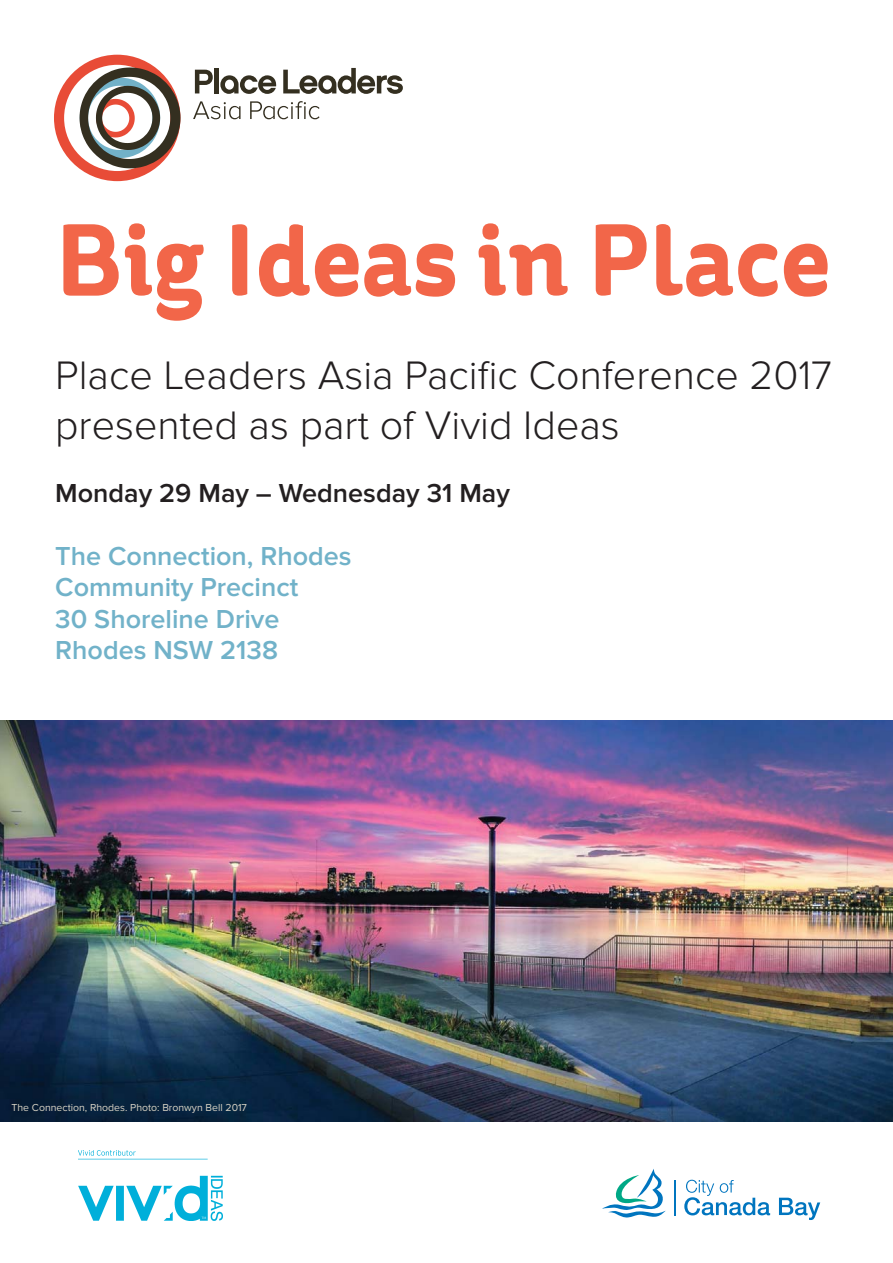
<style>
.page{position:relative;width:893px;height:1263px;background:#fff}
.page>*{position:absolute;margin:0;border:0;box-sizing:border-box;transform-origin:0 0}
.t1{font:700 102px "St Ryde";color:#f26649}
.t2{font:300 41.25px/49.5px "Proxima Nova";color:#231f20}
.t3{font:600 27px/31.5px "Proxima Nova";color:#71b2c9}
.t4{font:600 27px "Proxima Nova";color:#231f20}
.t5{font:10.5px "Proxima Nova";color:#d8d3c5}
</style>
<div class="page">
<img style="left:0;top:721px;width:893px;height:401px">
<svg style="left:195px;top:70px;width:18px;height:23px"></svg>
<div style="left:214px;top:68px;width:5px;height:25px;background:#342f20"></div>
<svg style="left:220px;top:75px;width:57px;height:19px"></svg>
<svg style="left:283px;top:68px;width:120px;height:26px"></svg>
<svg style="left:193px;top:101px;width:47px;height:18px"></svg>
<svg style="left:250px;top:101px;width:69px;height:18px"></svg>
<svg style="left:54px;top:55px;width:126px;height:126px"></svg>
<svg style="left:602px;top:1169px;width:64px;height:49px"></svg>
<svg style="left:684px;top:1180px;width:86px;height:35px"></svg>
<svg style="left:779px;top:1198px;width:41px;height:22px"></svg>
<hr style="left:674px;top:1180px;width:1px;height:35px;background:#0075bf">
<img style="left:78px;top:1150px;width:144px;height:70px">
<h1 class="t1" style="left:55px;top:223px;width:777px">Big Ideas in Place</h1>
<h2 class="t2" style="left:55px;top:354px;width:778px">Place Leaders Asia Pacific Conference 2017 presented as part of Vivid Ideas</h2>
<p class="t4" style="left:55px;top:483px;width:456px">Monday 29 May – Wednesday 31 May</p>
<p class="t3" style="left:55px;top:542px;width:298px">The Connection, Rhodes<br>Community Precinct<br>30 Shoreline Drive<br>Rhodes NSW 2138</p>
<p class="t5" style="left:12px;top:1103px;width:237px">The Connection, Rhodes. Photo: Bronwyn Bell 2017</p>
</div>
